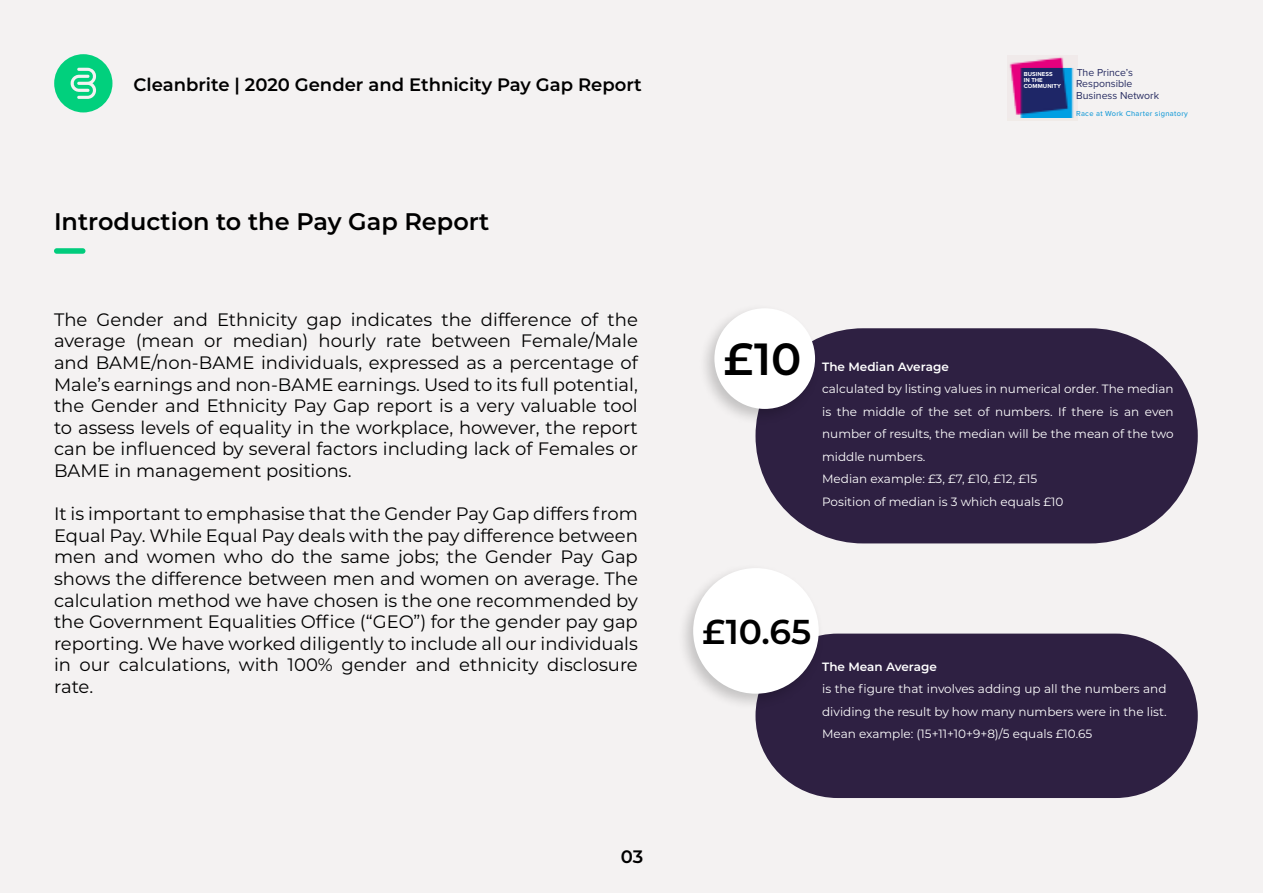
<style>
.page{position:relative;width:1263px;height:893px;background:#f4f2f2}
.page>*{position:absolute;margin:0;border:0;box-sizing:border-box;transform-origin:0 0}
.t1{font:600 45px "Montserrat";color:#000}
.t2{font:600 34.5px "Montserrat";color:#000}
.t3{font:600 24px "Montserrat";color:#000}
.t4{font:18px/21.6px "Montserrat";color:#000;text-align:justify}
.t5{font:600 18px "Montserrat";color:#000}
.t6{font:12px/22.5px "Montserrat";color:#fff}
.t7{font:600 12px "Montserrat";color:#fff}
.t8{font:10.5px/11.9px "Proxima Nova";color:#282d62}
.t9{font:500 7.5px "Proxima Nova";letter-spacing:.04em;color:#1d9dd8}
.t10{font:700 6px/12.6px "Proxima Nova";letter-spacing:.01em;color:#fff}
</style>
<div class="page">
<svg style="left:54px;top:54px;width:58px;height:58px"></svg>
<div style="left:54px;top:248px;width:31px;height:6px;background:#01cc7d;border-radius:3px"></div>
<img style="left:1009px;top:56px;width:65px;height:62px">
<div style="left:755px;top:328px;width:443px;height:215px;background:#2e2042;border-radius:108px"></div>
<div style="left:755px;top:634px;width:443px;height:164px;background:#2e2042;border-radius:82px"></div>
<div style="left:698px;top:302px;width:123px;height:123px;background:#000;opacity:.2"></div>
<div style="left:714px;top:308px;width:101px;height:101px;background:#fff;border-radius:50%"></div>
<div style="left:677px;top:562px;width:148px;height:149px;background:#000;opacity:.2"></div>
<div style="left:693px;top:568px;width:126px;height:126px;background:#fff;border-radius:50%"></div>
<p class="t5" style="left:134px;top:72px;width:510px">Cleanbrite | 2020 Gender and Ethnicity Pay Gap Report</p>
<h3 class="t3" style="left:54px;top:204px;width:437px">Introduction to the Pay Gap Report</h3>
<p class="t4" style="left:54px;top:308px;width:585px">The Gender and Ethnicity gap indicates the difference of the average (mean or median) hourly rate between Female/Male and BAME/non-BAME individuals, expressed as a percentage of Male’s earnings and non-BAME earnings. Used to its full potential, the Gender and Ethnicity Pay Gap report is a very valuable tool to assess levels of equality in the workplace, however, the report can be infl uenced by several factors including lack of Females or BAME in management positions.</p>
<p class="t4" style="left:54px;top:502px;width:585px">It is important to emphasise that the Gender Pay Gap differs from Equal Pay. While Equal Pay deals with the pay difference between men and women who do the same jobs; the Gender Pay Gap shows the difference between men and women on average. The calculation method we have chosen is the one recommended by the Government Equalities Office (“GEO”) for the gender pay gap reporting. We have worked diligently to include all our individuals in our calculations, with 100% gender and ethnicity disclosure rate.</p>
<p class="t5" style="left:621px;top:844px;width:24px">03</p>
<p class="t10" style="left:1024px;top:73px;width:20px">IN THE</p>
<p class="t8" style="left:1076px;top:66px;width:84px">The Princeʼs<br>Responsible<br>Business Network</p>
<p class="t9" style="left:1076px;top:108px;width:113px">Race at Work Charter signatory</p>
<p class="t10" style="left:1024px;top:67px;width:39px">BUSINESS<br>COMMUNITY</p>
<h1 class="t1" style="left:724px;top:327px;width:79px">£10</h1>
<p class="t7" style="left:822px;top:358px;width:128px">The Median Average</p>
<p class="t6" style="left:822px;top:377px;width:353px">calculated by listing values in numerical order. The median is the middle of the set of numbers. If there is an even number of results, the median will be the mean of the two middle numbers.<br>Median example: £3, £7, £10, £12, £15<br>Position of median is 3 which equals £10</p>
<h2 class="t2" style="left:702px;top:607px;width:110px">£10.65</h2>
<p class="t7" style="left:822px;top:658px;width:116px">The Mean Average</p>
<p class="t6" style="left:822px;top:677px;width:346px;text-align:justify">is the figure that involves adding up all the numbers and dividing the result by how many numbers were in the list.<br>Mean example: (15+11+10+9+8)/5 equals £10.65</p>
</div>
